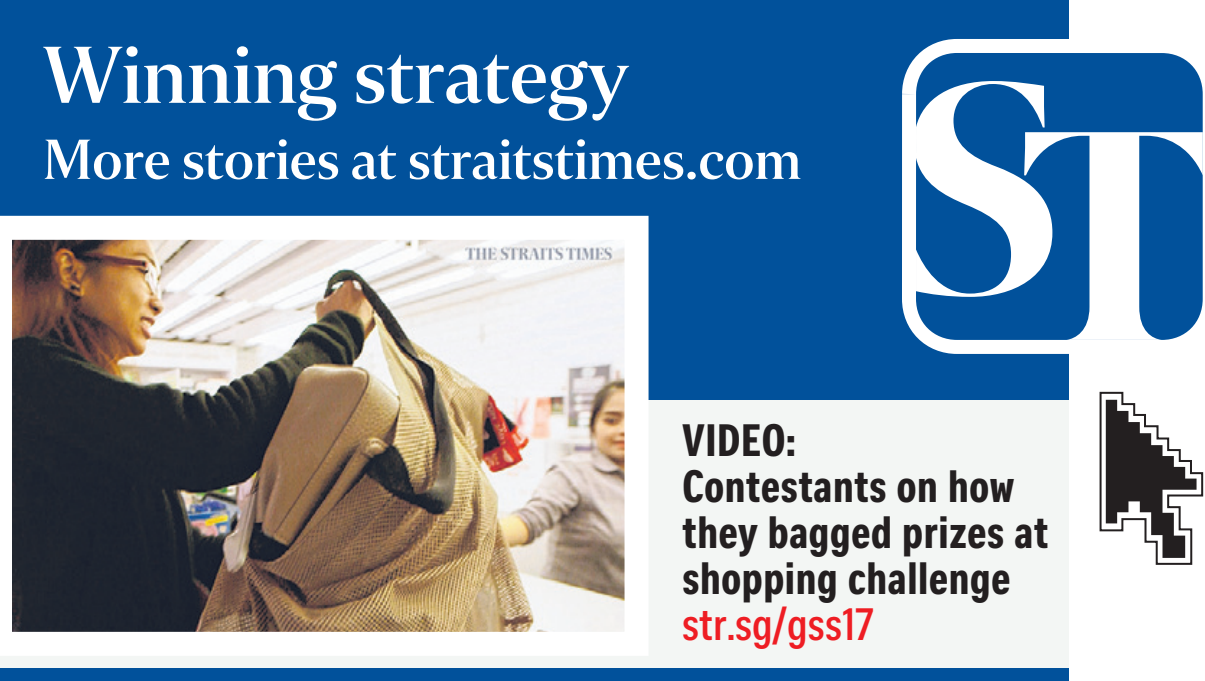
<style>
.page{position:relative;width:1205px;height:681px;background:#fff}
.page>*{position:absolute;margin:0;border:0;box-sizing:border-box;transform-origin:0 0}
.t1{font:80px "Selane ST Thirty";color:#fff}
.t2{font:56px "Selane ST Thirty";color:#fff}
.t3{font:44px/46px "Curator Head Cond ST Bold";color:#231f20}
.t4{font:700 44px "Curator Head Cond ST Semi";color:#ee1d23}
</style>
<div class="page">
<div style="left:0;top:0;width:1068px;height:680px;background:#01519b"></div>
<div style="left:0;top:399px;width:1068px;height:268px;background:#f3f6f4"></div>
<img style="left:0;top:216px;width:648px;height:439px">
<svg style="left:1099px;top:391px;width:104px;height:174px"></svg>
<svg style="left:902px;top:25px;width:301px;height:343px"></svg>
<div style="left:915px;top:53px;width:287px;height:287px;background:#01519b"></div>
<svg style="left:915px;top:81px;width:137px;height:216px"></svg>
<svg style="left:1023px;top:132px;width:179px;height:208px;fill:#01519b"></svg>
<h1 class="t1" style="left:43px;top:29px;width:586px">Winning strategy</h1>
<p class="t2" style="left:43px;top:127px;width:759px">More stories at straitstimes.com</p>
<p class="t3" style="left:682px;top:418px;width:368px">VIDEO:<br>Contestants on how they bagged prizes at shopping challenge</p>
<p class="t4" style="left:682px;top:600px;width:193px">str.sg/gss17</p>
</div>
